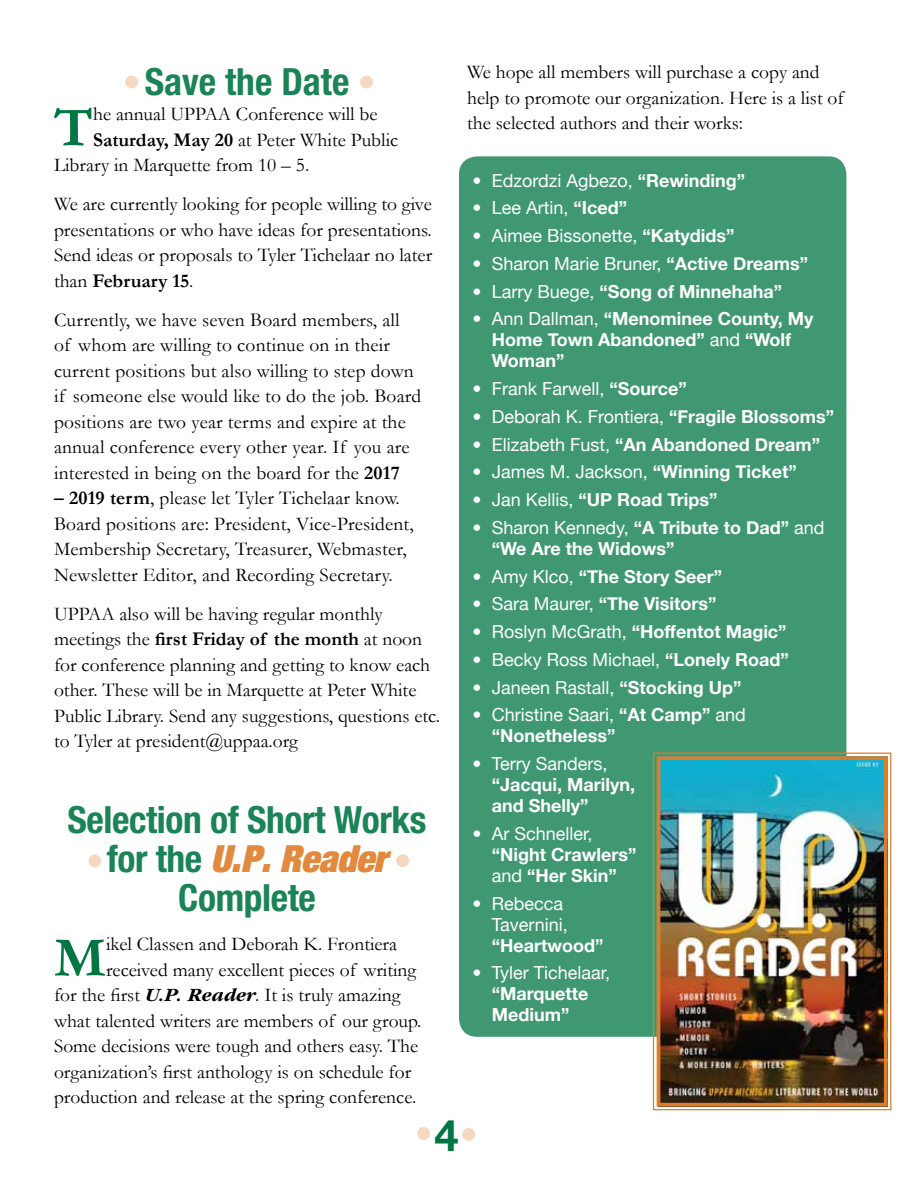
<style>
.page{position:relative;width:918px;height:1188px;background:#fff}
.page>*{position:absolute;margin:0;border:0;box-sizing:border-box;transform-origin:0 0}
.t1{font:700 56.85px "Garamond";color:#007643}
.t2{font:700 43.5px "Helvetica Neue";color:#007643}
.t3{font:700 condensed 37.5px/39px "Helvetica Neue";letter-spacing:-.01em;color:#1a8456;text-align:center}
.t4{font:19.5px/25.5px "Garamond";color:#000}
.t5{font:700 18px/21px "Helvetica Neue";color:#fff}
.t6{font:18px/21px "Helvetica Neue";color:#fff;text-align:right}
.s1{font-weight:700}
.s2{font-weight:900;font-style:italic;font-stretch:expanded;color:#e2893e}
.s3{font-weight:700;font-style:italic}
.s4{font-weight:400}
</style>
<div class="page">
<div style="left:417px;top:1127px;width:13px;height:13px;background:#f5d8bf;border-radius:50%"></div>
<div style="left:462px;top:1128px;width:13px;height:13px;background:#f5d8bf;border-radius:50%"></div>
<div style="left:125px;top:76px;width:13px;height:12px;background:#f5d8bf;border-radius:50%"></div>
<div style="left:360px;top:76px;width:13px;height:12px;background:#f5d8bf;border-radius:50%"></div>
<div style="left:459px;top:156px;width:387px;height:881px;background:#409872;border-radius:18px"></div>
<img style="left:652px;top:752px;width:240px;height:359px">
<div style="left:657px;top:756px;width:231px;height:351px;border:4px solid #df7c29"></div>
<div style="left:88px;top:854px;width:13px;height:13px;background:#f5d8bf;border-radius:50%"></div>
<div style="left:396px;top:854px;width:13px;height:13px;background:#f5d8bf;border-radius:50%"></div>
<h3 class="t3" style="left:145px;top:61px;width:206px">Save the Date</h3>
<h1 class="t1" style="left:54px;top:94px;width:41px">T</h1>
<p class="t4" style="left:93px;top:101px;width:286px">he annual UPPAA Conference will be</p>
<p class="t4" style="left:93px;top:126px;width:307px"><span class="s1">Saturday, May 20</span> at Peter White Public</p>
<p class="t4" style="left:54px;top:152px;width:257px">Library in Marquette from 10 – 5.</p>
<p class="t4" style="left:54px;top:191px;width:380px;text-align:justify">We are currently looking for people willing to give presentations or who have ideas for presentations.<br>Send ideas or proposals to Tyler Tichelaar no later than <span class="s1">February 15</span>.</p>
<p class="t4" style="left:54px;top:307px;width:369px">Currently, we have seven Board members, all<br>of whom are willing to continue on in their current positions but also willing to step down if someone else would like to do the job. Board positions are two year terms and expire at the annual conference every other year. If you are interested in being on the board for the <span class="s1">2017</span></p>
<p class="t4" style="left:54px;top:485px;width:361px"><span class="s1">– 2019 term</span>, please let Tyler Tichelaar know.<br>Board positions are: President, Vice-President, Membership Secretary, Treasurer, Webmaster, Newsletter Editor, and Recording Secretary.</p>
<p class="t4" style="left:54px;top:601px;width:388px">UPPAA also will be having regular monthly meetings the <span class="s1">first Friday of the month</span> at noon for conference planning and getting to know each other. These will be in Marquette at Peter White Public Library. Send any suggestions, questions etc. to Tyler at president@uppaa.org</p>
<h3 class="t3" style="left:68px;top:800px;width:361px">Selection of Short Works for the <span class="s2">U.P. Reader<br></span>Complete</h3>
<h1 class="t1" style="left:54px;top:924px;width:54px">M</h1>
<p class="t4" style="left:106px;top:931px;width:292px">ikel Classen and Deborah K. Frontiera</p>
<p class="t4" style="left:106px;top:957px;width:312px">received many excellent pieces of writing</p>
<p class="t4" style="left:54px;top:982px;width:348px">for the first <span class="s3">U.P. Reader</span>. It is truly amazing</p>
<p class="t4" style="left:54px;top:1008px;width:369px">what talented writers are members of our group.</p>
<p class="t4" style="left:54px;top:1033px;width:366px">Some decisions were tough and others easy. The</p>
<p class="t4" style="left:54px;top:1059px;width:359px">organization’s first anthology is on schedule for</p>
<p class="t4" style="left:54px;top:1084px;width:364px">production and release at the spring conference.</p>
<h2 class="t2" style="left:435px;top:1096px;width:26px">4</h2>
<p class="t4" style="left:467px;top:59px;width:378px">We hope all members will purchase a copy and help to promote our organization. Here is a list of the selected authors and their works:</p>
<p class="t6" style="left:472px;top:168px;width:274px">• Edzordzi Agbezo, <span class="s1">“Rewinding”</span></p>
<p class="t6" style="left:472px;top:196px;width:156px">• Lee Artin, <span class="s1">“Iced”</span></p>
<p class="t6" style="left:472px;top:224px;width:264px">• Aimee Bissonette, <span class="s1">“Katydids”</span></p>
<p class="t6" style="left:472px;top:252px;width:337px">• Sharon Marie Bruner, <span class="s1">“Active Dreams”</span></p>
<p class="t5" style="left:472px;top:280px;width:311px"><span class="s4">• Larry Buege,</span> “Song of Minnehaha”</p>
<p class="t5" style="left:492px;top:307px;width:323px;text-indent:-19px"><span class="s4">• Ann Dallman,</span> “Menominee County, My<br>Home Town Abandoned” <span class="s4">and</span> “Wolf<br>Woman”</p>
<p class="t6" style="left:472px;top:377px;width:216px">• Frank Farwell, <span class="s1">“Source”</span></p>
<p class="t6" style="left:472px;top:405px;width:363px">• Deborah K. Frontiera, <span class="s1">“Fragile Blossoms”</span></p>
<p class="t5" style="left:472px;top:433px;width:349px"><span class="s4">• Elizabeth Fust,</span> “An Abandoned Dream”</p>
<p class="t6" style="left:472px;top:460px;width:326px">• James M. Jackson, <span class="s1">“Winning Ticket”</span></p>
<p class="t5" style="left:472px;top:488px;width:247px"><span class="s4">• Jan Kellis,</span> “UP Road Trips”</p>
<p class="t5" style="left:492px;top:516px;width:334px;text-indent:-19px"><span class="s4">• Sharon Kennedy,</span> “A Tribute to Dad” <span class="s4">and </span>“We Are the Widows”</p>
<p class="t5" style="left:472px;top:565px;width:251px"><span class="s4">• Amy Klco,</span> “The Story Seer”</p>
<p class="t5" style="left:472px;top:593px;width:246px"><span class="s4">• Sara Maurer,</span> “The Visitors”</p>
<p class="t5" style="left:472px;top:620px;width:316px"><span class="s4">• Roslyn McGrath,</span> “Hoffentot Magic”</p>
<p class="t6" style="left:472px;top:648px;width:318px">• Becky Ross Michael, <span class="s1">“Lonely Road”</span></p>
<p class="t6" style="left:472px;top:675px;width:271px">• Janeen Rastall, <span class="s1">“Stocking Up”</span></p>
<p class="t5" style="left:492px;top:704px;width:255px;text-indent:-19px"><span class="s4">• Christine Saari,</span> “At Camp” <span class="s4">and </span>“Nonetheless”</p>
<p class="t6" style="left:472px;top:752px;width:137px">• Terry Sanders,</p>
<p class="t5" style="left:492px;top:773px;width:145px">“Jacqui, Marilyn, and Shelly”</p>
<p class="t6" style="left:472px;top:822px;width:122px">• Ar Schneller,</p>
<p class="t5" style="left:492px;top:843px;width:146px">“Night Crawlers” <span class="s4">and</span> “Her Skin”</p>
<p class="t6" style="left:472px;top:892px;width:97px">• Rebecca<br>Tavernini,</p>
<p class="t5" style="left:492px;top:934px;width:113px">“Heartwood”</p>
<p class="t6" style="left:472px;top:961px;width:139px">• Tyler Tichelaar,</p>
<p class="t5" style="left:492px;top:983px;width:98px">“Marquette<br>Medium”</p>
</div>
